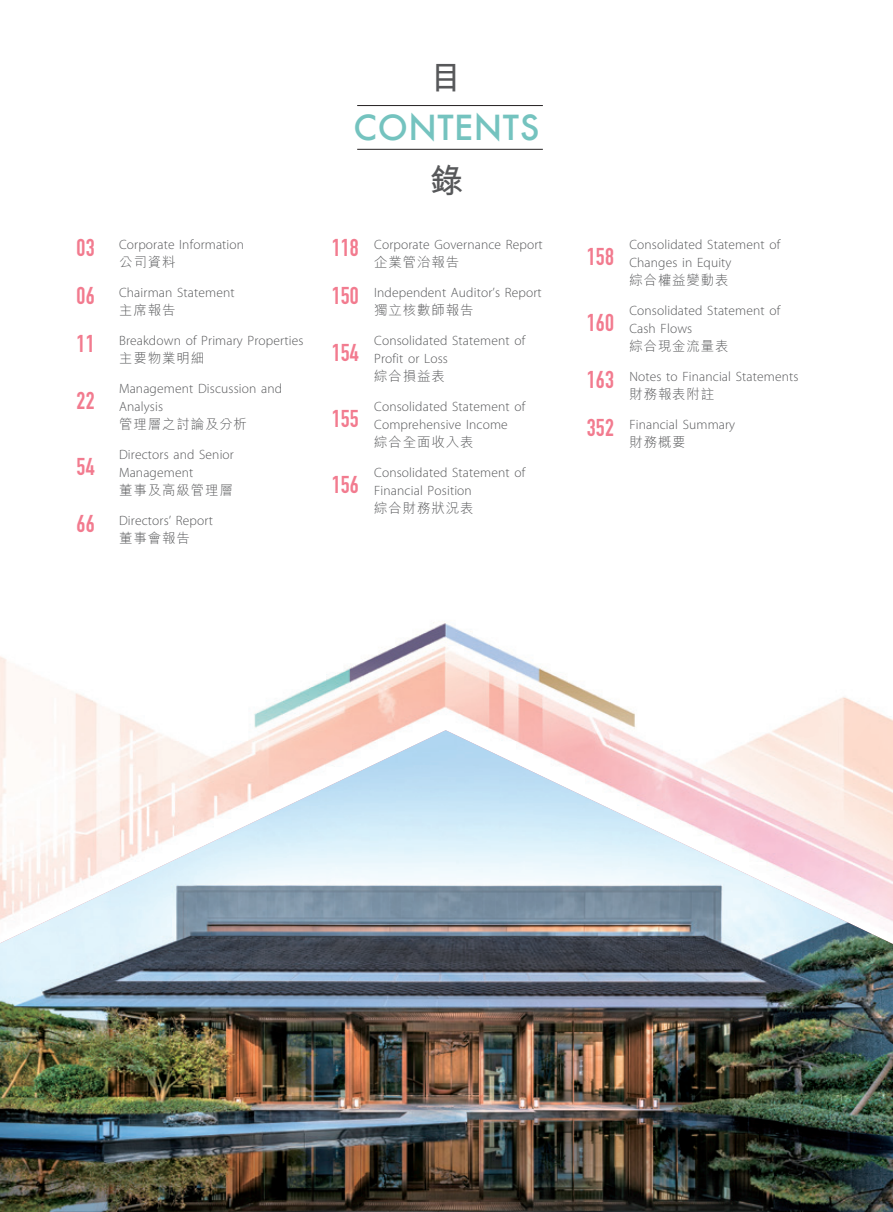
<style>
.page{position:relative;width:893px;height:1212px;background:#fff}
.page>*{position:absolute;margin:0;border:0;box-sizing:border-box;transform-origin:0 0}
.t1{font:500 33.75px "Futura";letter-spacing:.015em;color:#74c3bf}
.t2{font:700 33.75px "M Hei HK";color:#57585a}
.t3{font:24px "DIN Engschrift Std";letter-spacing:.01em;color:#f27b8f}
.t4{font:300 13.5px/18px "Myriad Pro";letter-spacing:.01em;color:#57585a}
.t5{font:300 13.5px "M Hei HK";letter-spacing:.06em;color:#57585a}
</style>
<div class="page">
<img style="left:0;top:106px;width:893px;height:624px">
<img style="left:0;top:730px;width:893px;height:482px">
<hr style="left:357px;top:105px;width:186px;height:1px;background:#231f20">
<hr style="left:357px;top:149px;width:186px;height:1px;background:#231f20">
<p class="t3" style="left:77px;top:233px;width:20px">03</p>
<p class="t4" style="left:119px;top:236px;width:127px">Corporate Information</p>
<p class="t5" style="left:119px;top:253px;width:58px">公司資料</p>
<p class="t3" style="left:77px;top:281px;width:20px">06</p>
<p class="t4" style="left:119px;top:284px;width:117px">Chairman Statement</p>
<p class="t5" style="left:119px;top:301px;width:58px">主席報告</p>
<p class="t3" style="left:77px;top:329px;width:20px">11</p>
<p class="t4" style="left:119px;top:332px;width:186px">Breakdown of Primary Properties</p>
<p class="t5" style="left:119px;top:349px;width:87px">主要物業明細</p>
<p class="t3" style="left:77px;top:386px;width:20px">22</p>
<p class="t4" style="left:119px;top:380px;width:165px">Management Discussion and<br>Analysis</p>
<p class="t5" style="left:119px;top:415px;width:130px">管理層之討論及分析</p>
<p class="t3" style="left:77px;top:452px;width:20px">54</p>
<p class="t4" style="left:119px;top:446px;width:116px">Directors and Senior<br>Management</p>
<p class="t5" style="left:119px;top:481px;width:115px">董事及高級管理層</p>
<p class="t3" style="left:77px;top:509px;width:20px">66</p>
<p class="t4" style="left:119px;top:512px;width:95px">Directors’ Report</p>
<p class="t5" style="left:119px;top:529px;width:72px">董事會報告</p>
<p class="t2" style="left:430px;top:53px;width:27px">目</p>
<p class="t1" style="left:354px;top:104px;width:187px">CONTENTS</p>
<p class="t2" style="left:430px;top:156px;width:34px">錄</p>
<p class="t3" style="left:332px;top:233px;width:29px">118</p>
<p class="t4" style="left:374px;top:236px;width:170px">Corporate Governance Report</p>
<p class="t5" style="left:374px;top:253px;width:87px">企業管治報告</p>
<p class="t3" style="left:332px;top:281px;width:29px">150</p>
<p class="t4" style="left:374px;top:284px;width:169px">Independent Auditor’s Report</p>
<p class="t5" style="left:374px;top:301px;width:101px">獨立核數師報告</p>
<p class="t3" style="left:332px;top:338px;width:29px">154</p>
<p class="t4" style="left:374px;top:332px;width:152px">Consolidated Statement of<br>Profit or Loss</p>
<p class="t5" style="left:374px;top:367px;width:72px">綜合損益表</p>
<p class="t3" style="left:332px;top:404px;width:29px">155</p>
<p class="t4" style="left:374px;top:398px;width:152px">Consolidated Statement of<br>Comprehensive Income</p>
<p class="t5" style="left:374px;top:433px;width:101px">綜合全面收入表</p>
<p class="t3" style="left:332px;top:470px;width:29px">156</p>
<p class="t4" style="left:374px;top:464px;width:152px">Consolidated Statement of<br>Financial Position</p>
<p class="t5" style="left:374px;top:499px;width:101px">綜合財務狀況表</p>
<p class="t3" style="left:587px;top:242px;width:29px">158</p>
<p class="t4" style="left:629px;top:236px;width:152px">Consolidated Statement of<br>Changes in Equity</p>
<p class="t5" style="left:629px;top:271px;width:101px">綜合權益變動表</p>
<p class="t3" style="left:587px;top:308px;width:29px">160</p>
<p class="t4" style="left:629px;top:302px;width:152px">Consolidated Statement of<br>Cash Flows</p>
<p class="t5" style="left:629px;top:337px;width:101px">綜合現金流量表</p>
<p class="t3" style="left:587px;top:365px;width:29px">163</p>
<p class="t4" style="left:629px;top:368px;width:171px">Notes to Financial Statements</p>
<p class="t5" style="left:629px;top:385px;width:87px">財務報表附註</p>
<p class="t3" style="left:587px;top:413px;width:29px">352</p>
<p class="t4" style="left:629px;top:416px;width:107px">Financial Summary</p>
<p class="t5" style="left:629px;top:433px;width:58px">財務概要</p>
</div>
